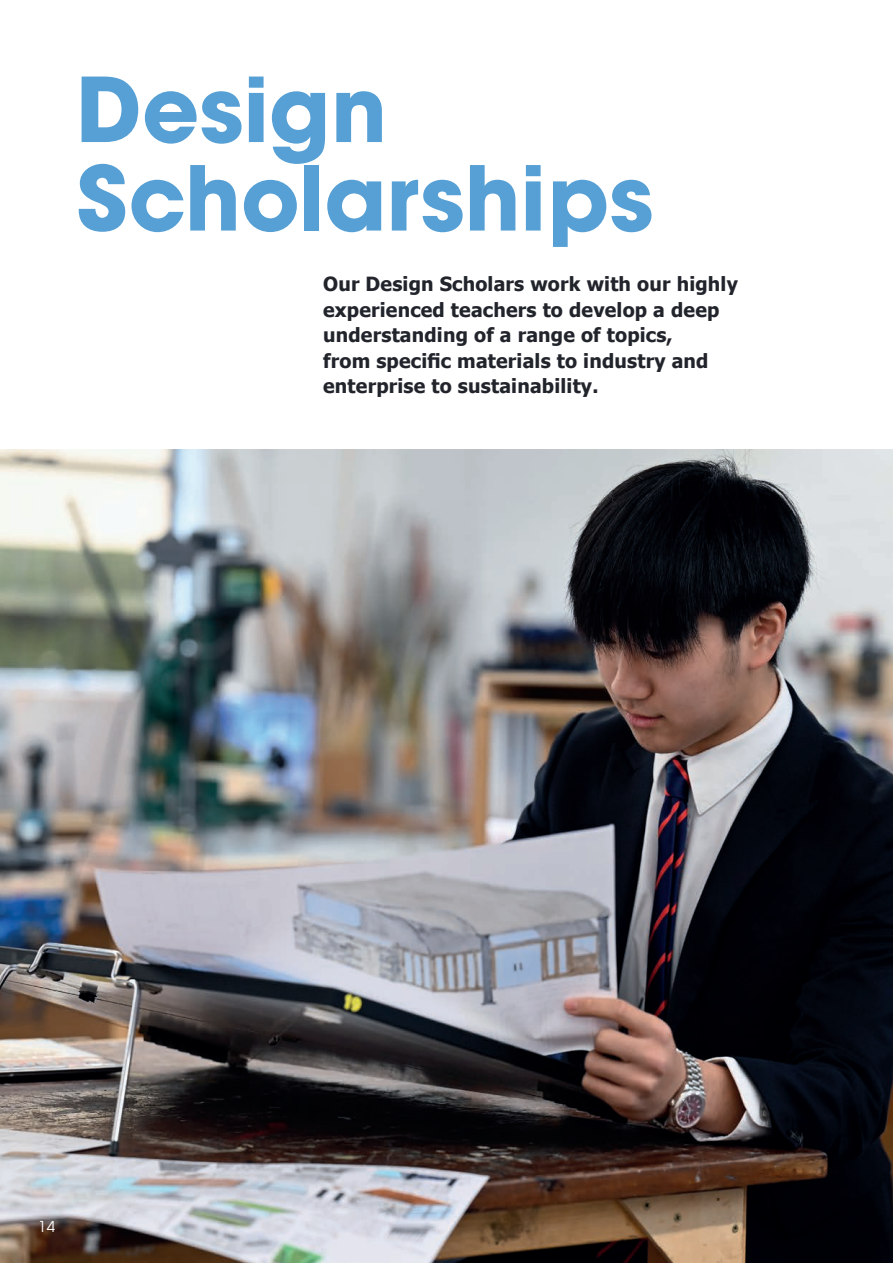
<style>
.page{position:relative;width:893px;height:1263px;background:#fff}
.page>*{position:absolute;margin:0;border:0;box-sizing:border-box;transform-origin:0 0}
.t1{font:700 88.5px/88.5px "ITC Avant Garde Pro";color:#56a0d5}
.t2{font:700 19.5px/25.5px "Tahoma";letter-spacing:.01em;color:#22242c}
.t3{font:15px "ITC Avant Garde Pro";color:#fff}
</style>
<div class="page">
<img style="left:0;top:449px;width:893px;height:814px">
<p class="t1" style="left:77px;top:64px;width:578px">Design<br>Scholarships</p>
<p class="t2" style="left:323px;top:270px;width:416px">Our Design Scholars work with our highly experienced teachers to develop a deep understanding of a range of topics,<br>from specific materials to industry and enterprise to sustainability.</p>
<p class="t3" style="left:38px;top:1217px;width:18px">14</p>
</div>
